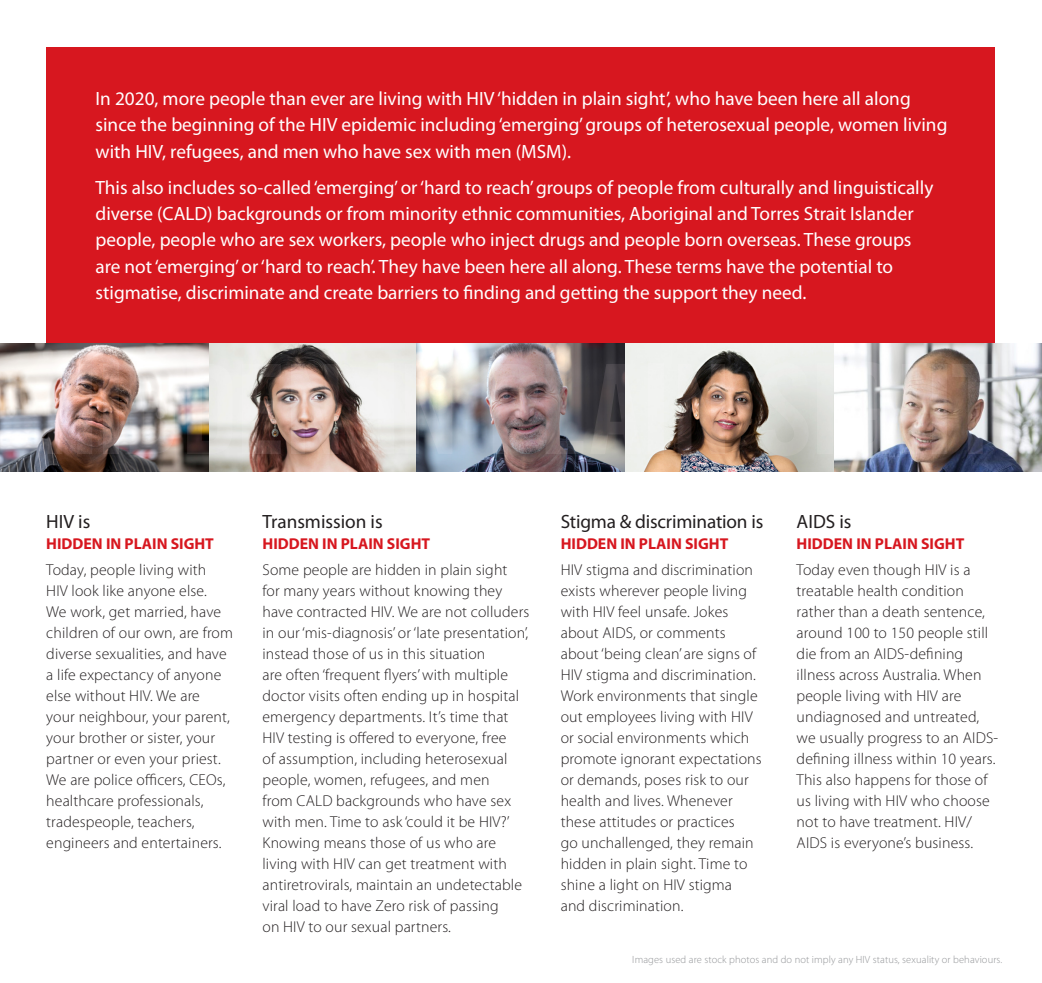
<style>
.page{position:relative;width:1042px;height:983px;background:#fff}
.page>*{position:absolute;margin:0;border:0;box-sizing:border-box;transform-origin:0 0}
.t1{font:19.25px/26.2px "Myriad Pro";color:#fff}
.t2{font:19.25px "Myriad Pro";letter-spacing:-.01em;color:#231f20}
.t3{font:300 15.75px/21px "Myriad Pro";letter-spacing:.01em;color:#231f20}
.t4{font:700 15.75px "Myriad Pro";color:#d7171f}
.t5{font:300 10.5px "Myriad Pro";letter-spacing:.01em;color:#939598}
</style>
<div class="page">
<div style="left:46px;top:47px;width:949px;height:345px;background:#d7171f"></div>
<img style="left:0;top:343px;width:1042px;height:128px">
<img style="left:625px;top:343px;width:208px;height:128px">
<p class="t1" style="left:95px;top:85px;width:853px">In 2020, more people than ever are living with HIV ‘hidden in plain sight’, who have been here all along since the beginning of the HIV epidemic including ‘emerging’ groups of heterosexual people, women living with HIV, refugees, and men who have sex with men (MSM).</p>
<p class="t1" style="left:95px;top:174px;width:839px">This also includes so-called ‘emerging’ or ‘hard to reach’ groups of people from culturally and linguistically diverse (CALD) backgrounds or from minority ethnic communities, Aboriginal and Torres Strait Islander people, people who are sex workers, people who inject drugs and people born overseas. These groups are not ‘emerging’ or ‘hard to reach’. They have been here all along. These terms have the potential to stigmatise, discriminate and create barriers to finding and getting the support they need.</p>
<p class="t2" style="left:46px;top:509px;width:46px">HIV is</p>
<p class="t4" style="left:46px;top:533px;width:169px">HIDDEN IN PLAIN SIGHT</p>
<p class="t3" style="left:46px;top:558px;width:188px">Today, people living with<br>HIV look like anyone else.<br>We work, get married, have children of our own, are from diverse sexualities, and have a life expectancy of anyone else without HIV. We are<br>your neighbour, your parent, your brother or sister, your partner or even your priest.<br>We are police officers, CEOs, healthcare professionals, tradespeople, teachers, engineers and entertainers.</p>
<p class="t2" style="left:262px;top:509px;width:122px">Transmission is</p>
<p class="t4" style="left:262px;top:533px;width:169px">HIDDEN IN PLAIN SIGHT</p>
<p class="t3" style="left:262px;top:558px;width:268px">Some people are hidden in plain sight<br>for many years without knowing they have contracted HIV. We are not colluders in our ‘mis-diagnosis’ or ‘late presentation’, instead those of us in this situation<br>are often ‘frequent flyers’ with multiple doctor visits often ending up in hospital emergency departments. It’s time that HIV testing is offered to everyone, free<br>of assumption, including heterosexual people, women, refugees, and men<br>from CALD backgrounds who have sex with men. Time to ask ‘could it be HIV?’ Knowing means those of us who are living with HIV can get treatment with antiretrovirals, maintain an undetectable viral load to have Zero risk of passing<br>on HIV to our sexual partners.</p>
<p class="t2" style="left:561px;top:509px;width:204px">Stigma &amp; discrimination is</p>
<p class="t4" style="left:561px;top:533px;width:169px">HIDDEN IN PLAIN SIGHT</p>
<p class="t3" style="left:561px;top:558px;width:203px">HIV stigma and discrimination exists wherever people living with HIV feel unsafe. Jokes about AIDS, or comments about ‘being clean’ are signs of<br>HIV stigma and discrimination.<br>Work environments that single out employees living with HIV or social environments which promote ignorant expectations or demands, poses risk to our health and lives. Whenever these attitudes or practices<br>go unchallenged, they remain hidden in plain sight. Time to shine a light on HIV stigma<br>and discrimination.</p>
<p class="t2" style="left:796px;top:509px;width:56px">AIDS is</p>
<p class="t4" style="left:796px;top:533px;width:169px">HIDDEN IN PLAIN SIGHT</p>
<p class="t3" style="left:796px;top:558px;width:203px">Today even though HIV is a treatable health condition rather than a death sentence, around 100 to 150 people still die from an AIDS-defining illness across Australia. When people living with HIV are undiagnosed and untreated, we usually progress to an AIDS&shy;defining illness within 10 years.<br>This also happens for those of us living with HIV who choose not to have treatment. HIV/<br>AIDS is everyone’s business.</p>
<p class="t5" style="left:632px;top:952px;width:371px">Images used are stock photos and do not imply any HIV status, sexuality or behaviours.</p>
</div>
